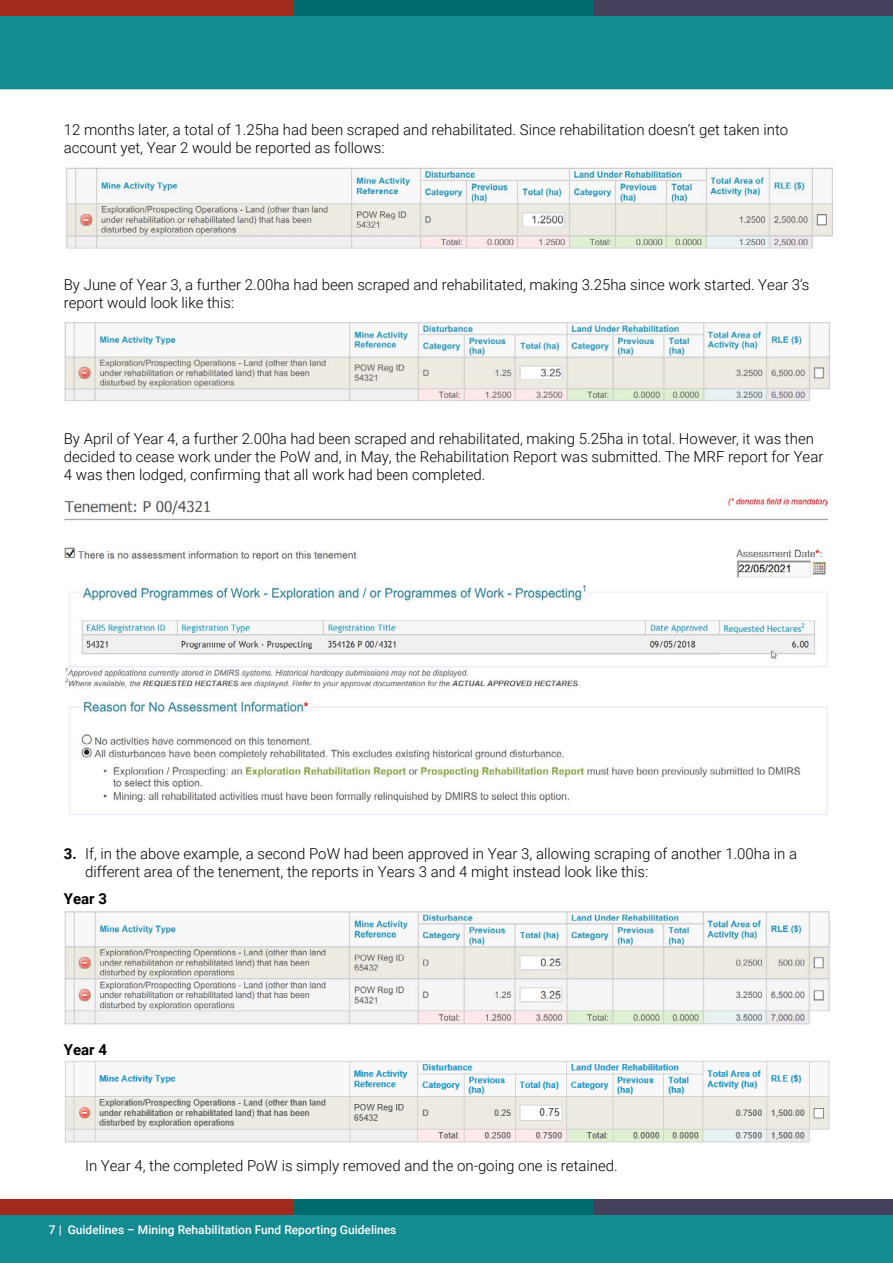
<style>
.page{position:relative;width:893px;height:1263px;background:#fff}
.page>*{position:absolute;margin:0;border:0;box-sizing:border-box;transform-origin:0 0}
.Main_Copy{font:300 15px/18px "Roboto";color:#000}
.Main_Copy-2{font:700 15px "Roboto";color:#000}
.t1{font:500 12px "Roboto";color:#fff}
.s1{font-weight:700}
</style>
<div class="page">
<div style="left:0;top:15px;width:893px;height:74px;background:#138b91"></div>
<div style="left:0;top:0;width:299px;height:15px;background:#a02a1d"></div>
<div style="left:295px;top:0;width:299px;height:15px;background:#006b6e"></div>
<div style="left:594px;top:0;width:299px;height:15px;background:#45415d"></div>
<div style="left:0;top:1214px;width:893px;height:49px;background:#138b91"></div>
<div style="left:0;top:1199px;width:299px;height:15px;background:#a02a1d"></div>
<div style="left:295px;top:1199px;width:299px;height:15px;background:#006b6e"></div>
<div style="left:594px;top:1199px;width:299px;height:15px;background:#45415d"></div>
<img style="left:66px;top:167px;width:767px;height:82px">
<img style="left:64px;top:322px;width:766px;height:80px">
<img style="left:64px;top:495px;width:764px;height:320px">
<img style="left:64px;top:911px;width:766px;height:115px">
<img style="left:65px;top:1060px;width:765px;height:83px">
<p class="Main_Copy" style="left:64px;top:120px;width:726px">12 months later, a total of 1.25ha had been scraped and rehabilitated. Since rehabilitation doesn’t get taken into account yet, Year 2 would be reported as follows:</p>
<p class="Main_Copy" style="left:64px;top:275px;width:747px">By June of Year 3, a further 2.00ha had been scraped and rehabilitated, making 3.25ha since work started. Year 3’s report would look like this:</p>
<p class="Main_Copy" style="left:64px;top:429px;width:761px">By April of Year 4, a further 2.00ha had been scraped and rehabilitated, making 5.25ha in total. However, it was then decided to cease work under the PoW and, in May, the Rehabilitation Report was submitted. The MRF report for Year<br>4 was then lodged, confirming that all work had been completed.</p>
<p class="Main_Copy" style="left:85px;top:844px;width:713px;text-indent:-21px"><span class="s1">3.</span> If, in the above example, a second PoW had been approved in Year 3, allowing scraping of another 1.00ha in a different area of the tenement, the reports in Years 3 and 4 might instead look like this:</p>
<p class="Main_Copy-2" style="left:64px;top:888px;width:45px">Year 3</p>
<p class="Main_Copy-2" style="left:64px;top:1039px;width:45px">Year 4</p>
<p class="Main_Copy" style="left:85px;top:1156px;width:534px">In Year 4, the completed PoW is simply removed and the on-going one is retained.</p>
<p class="t1" style="left:49px;top:1221px;width:349px">7 | Guidelines – Mining Rehabilitation Fund Reporting Guidelines</p>
</div>
